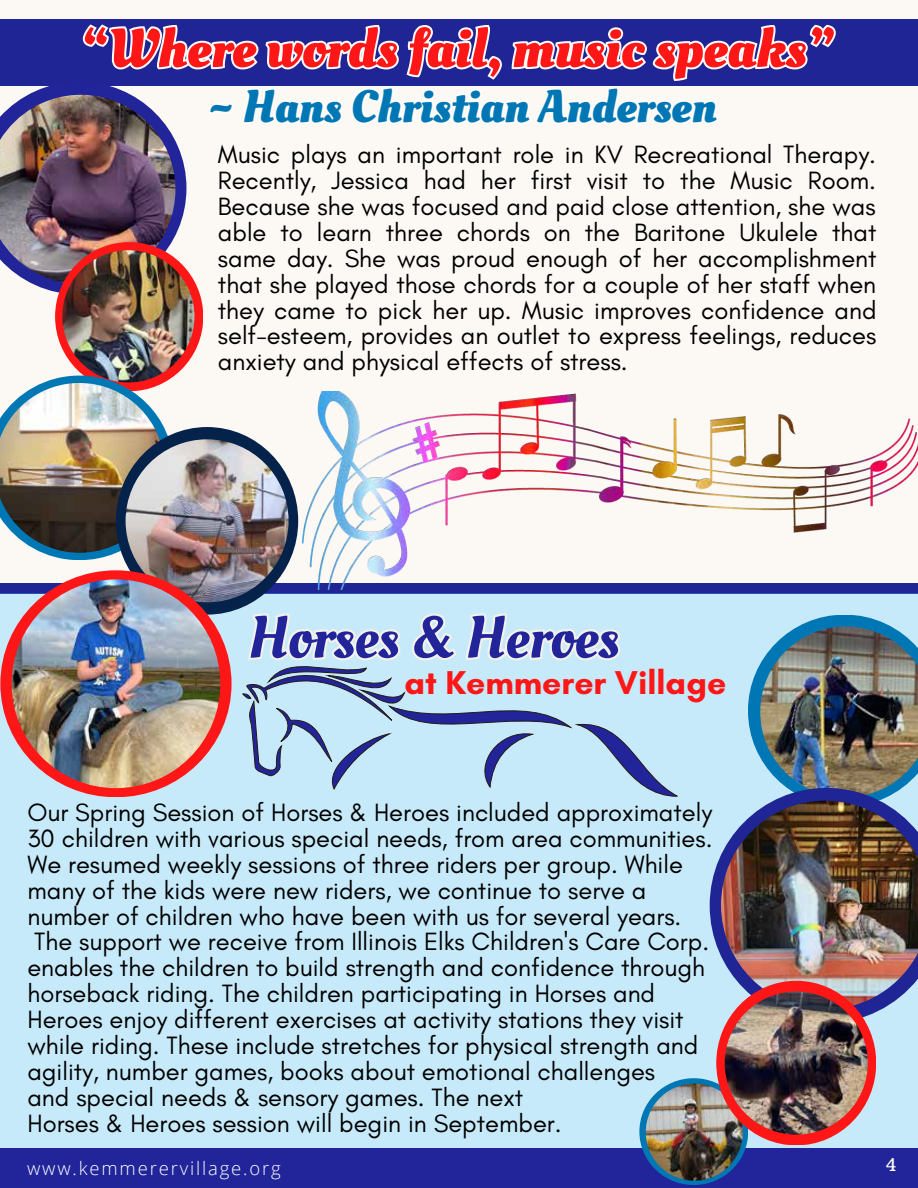
<style>
.page{position:relative;width:918px;height:1188px;background:#fff}
.page>*{position:absolute;margin:0;border:0;box-sizing:border-box;transform-origin:0 0}
.t1{font:58.95px "Oleo Script";letter-spacing:-.005em;color:#22259a}
.t2{font:700 54.15px "Oleo Script";color:#ff1616}
.t3{font:700 45.6px "Oleo Script";color:#0077b5}
.t4{font:700 33.6px "Glacial Indifference";color:#ff1616}
.t5{font:25.5px/25.8px "Glacial Indifference";color:#000}
.t6{font:300 18.45px "Open Sans";letter-spacing:.1em;color:#fff}
.t7{font:18px "Arbutus Slab";color:#fffcf9}
</style>
<div class="page">
<div style="left:0;top:0;width:918px;height:589px;background:#fcf9f5"></div>
<div style="left:0;top:19px;width:918px;height:67px;background:#202596"></div>
<div style="left:0;top:583px;width:918px;height:11px;background:#202596"></div>
<div style="left:0;top:593px;width:918px;height:595px;background:#c7eafa"></div>
<div style="left:0;top:1148px;width:918px;height:40px;background:#22259a"></div>
<img style="left:722px;top:414px;width:196px;height:119px">
<svg style="left:748px;top:615px;width:142px;height:142px"></svg>
<img style="left:760px;top:626px;width:158px;height:162px">
<svg style="left:710px;top:788px;width:192px;height:224px"></svg>
<img style="left:721px;top:801px;width:197px;height:208px">
<img style="left:639px;top:981px;width:237px;height:204px">
<img style="left:725px;top:992px;width:143px;height:143px;border-radius:72px">
<svg style="left:82px;top:24px;width:754px;height:57px"></svg>
<img style="left:0;top:86px;width:722px;height:714px">
<h2 class="t2" style="left:80px;top:16px;width:756px">“Where words fail, music speaks”</h2>
<h3 class="t3" style="left:209px;top:79px;width:510px">~ Hans Christian Andersen</h3>
<p class="t5" style="left:218px;top:142px;width:660px;text-align:justify">Music plays an important role in KV Recreational Therapy.<br>Recently, Jessica had her first visit to the Music Room.<br>Because she was focused and paid close attention, she was able to learn three chords on the Baritone Ukulele that same day. She was proud enough of her accomplishment that she played those chords for a couple of her staff when they came to pick her up. Music improves confidence and self-esteem, provides an outlet to express feelings, reduces anxiety and physical effects of stress.</p>
<h1 class="t1" style="left:248px;top:602px;width:372px">Horses &amp; Heroes</h1>
<h3 class="t4" style="left:405px;top:662px;width:323px">at Kemmerer Village</h3>
<p class="t5" style="left:27px;top:800px;width:687px">Our Spring Session of Horses &amp; Heroes included approximately 30 children with various special needs, from area communities.<br>We resumed weekly sessions of three riders per group. While many of the kids were new riders, we continue to serve a number of children who have been with us for several years.<br>The support we receive from Illinois Elks Children's Care Corp. enables the children to build strength and confidence through horseback riding. The children participating in Horses and Heroes enjoy different exercises at activity stations they visit while riding. These include stretches for physical strength and agility, number games, books about emotional challenges<br>and special needs &amp; sensory games. The next<br>Horses &amp; Heroes session will begin in September.</p>
<p class="t6" style="left:27px;top:1156px;width:255px">www.kemmerervillage.org</p>
<p class="t7" style="left:886px;top:1154px;width:13px">4</p>
</div>
